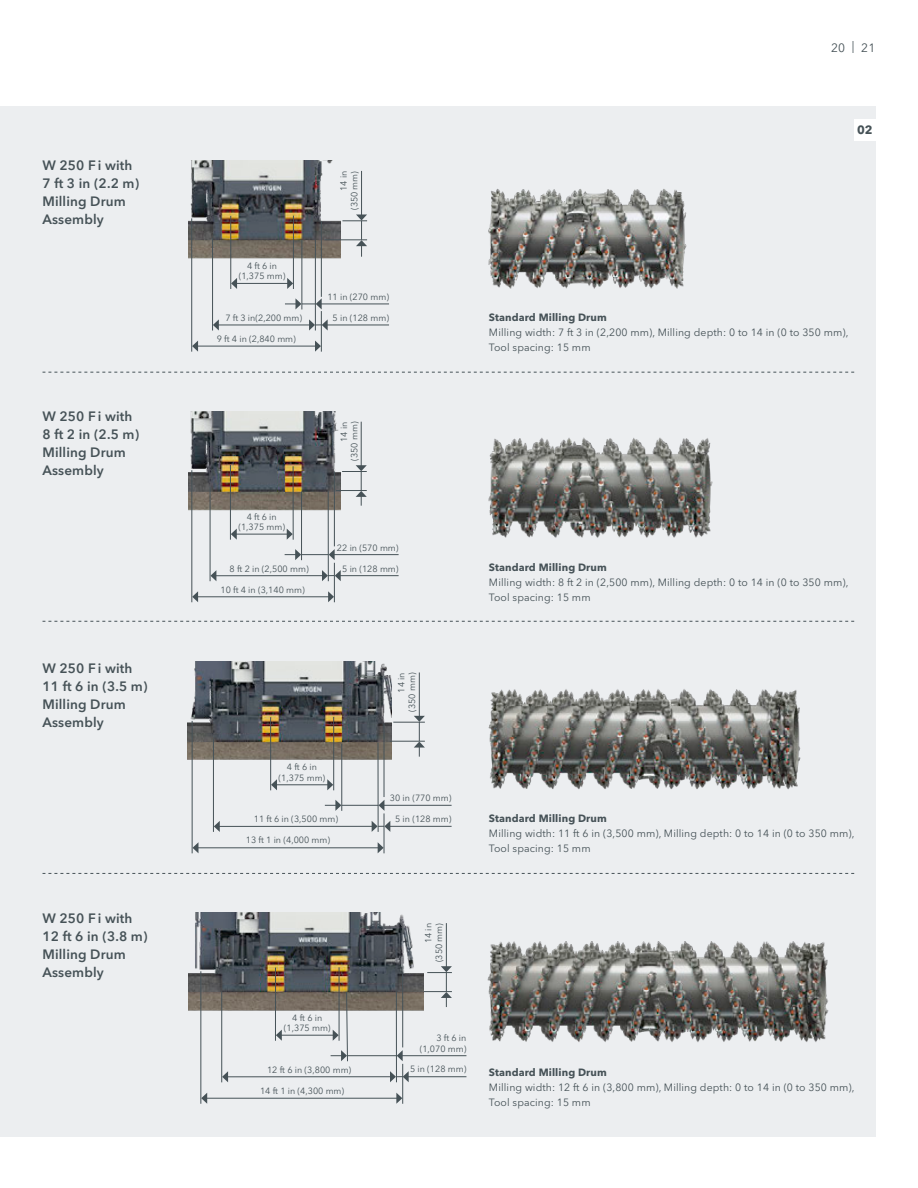
<style>
.page{position:relative;width:918px;height:1188px;background:#fff}
.page>*{position:absolute;margin:0;border:0;box-sizing:border-box;transform-origin:0 0}
.t1{font:600 13.5px/18px "Avenir Next LT Pro";letter-spacing:.01em;color:#465257}
.t2{font:12px "Avenir Next LT Pro";color:#465257}
.t3{font:700 12px "Avenir Next LT Pro";color:#465257}
.t4{font:10.5px/15px "Avenir Next LT Pro";letter-spacing:.01em;color:#465257}
.t5{font:700 10.5px "Avenir Next LT Pro";letter-spacing:.01em;color:#465257}
.t6{font:9px/10.5px "Avenir Next LT Pro";color:#465257;text-align:right}
</style>
<div class="page">
<div style="left:0;top:106px;width:875px;height:1031px;background:#eceef0"></div>
<svg style="left:43px;top:621px;width:811px;height:1px"></svg>
<svg style="left:43px;top:873px;width:811px;height:1px"></svg>
<div style="left:854px;top:119px;width:21px;height:21px;background:#fff"></div>
<svg style="left:43px;top:372px;width:811px;height:1px"></svg>
<hr style="left:197px;top:346px;width:119px;height:1px;background:#465257">
<svg style="left:192px;top:341px;width:6px;height:11px"></svg>
<svg style="left:315px;top:341px;width:6px;height:11px"></svg>
<hr style="left:197px;top:596px;width:132px;height:1px;background:#465257">
<svg style="left:192px;top:591px;width:6px;height:11px"></svg>
<svg style="left:328px;top:591px;width:6px;height:11px"></svg>
<img style="left:188px;top:411px;width:152px;height:102px">
<hr style="left:236px;top:534px;width:52px;height:1px;background:#465257">
<svg style="left:231px;top:529px;width:6px;height:11px"></svg>
<svg style="left:287px;top:529px;width:6px;height:11px"></svg>
<hr style="left:230px;top:465px;width:1px;height:75px;background:#465257">
<hr style="left:293px;top:466px;width:1px;height:74px;background:#465257">
<hr style="left:334px;top:554px;width:65px;height:1px;background:#465257">
<svg style="left:285px;top:549px;width:50px;height:11px"></svg>
<hr style="left:301px;top:492px;width:1px;height:68px;background:#465257">
<hr style="left:216px;top:575px;width:107px;height:1px;background:#465257">
<svg style="left:211px;top:570px;width:5px;height:11px"></svg>
<hr style="left:340px;top:575px;width:59px;height:1px;background:#465257">
<svg style="left:322px;top:570px;width:19px;height:11px"></svg>
<hr style="left:210px;top:487px;width:1px;height:94px;background:#465257">
<hr style="left:328px;top:491px;width:1px;height:90px;background:#465257">
<hr style="left:191px;top:470px;width:1px;height:132px;background:#465257">
<hr style="left:334px;top:472px;width:1px;height:74px;background:#465257">
<hr style="left:336px;top:490px;width:31px;height:1px;background:#465257">
<hr style="left:361px;top:422px;width:1px;height:44px;background:#465257">
<svg style="left:342px;top:465px;width:25px;height:41px"></svg>
<hr style="left:334px;top:563px;width:1px;height:39px;background:#465257">
<img style="left:488px;top:437px;width:225px;height:101px">
<hr style="left:198px;top:847px;width:180px;height:1px;background:#465257">
<svg style="left:193px;top:843px;width:5px;height:10px"></svg>
<svg style="left:378px;top:842px;width:6px;height:11px"></svg>
<img style="left:188px;top:662px;width:203px;height:102px">
<hr style="left:276px;top:784px;width:52px;height:1px;background:#465257">
<svg style="left:271px;top:779px;width:6px;height:11px"></svg>
<svg style="left:327px;top:779px;width:6px;height:11px"></svg>
<hr style="left:270px;top:717px;width:1px;height:73px;background:#465257">
<hr style="left:333px;top:717px;width:1px;height:73px;background:#465257">
<hr style="left:384px;top:805px;width:68px;height:1px;background:#465257">
<svg style="left:379px;top:800px;width:5px;height:11px"></svg>
<svg style="left:325px;top:800px;width:16px;height:11px"></svg>
<hr style="left:342px;top:805px;width:37px;height:1px;background:#465257">
<hr style="left:341px;top:744px;width:1px;height:67px;background:#465257">
<hr style="left:219px;top:826px;width:153px;height:1px;background:#465257">
<svg style="left:214px;top:821px;width:6px;height:11px"></svg>
<hr style="left:390px;top:826px;width:62px;height:1px;background:#465257">
<svg style="left:372px;top:821px;width:18px;height:11px"></svg>
<hr style="left:213px;top:739px;width:1px;height:93px;background:#465257">
<hr style="left:378px;top:743px;width:1px;height:89px;background:#465257">
<hr style="left:192px;top:721px;width:1px;height:132px;background:#465257">
<hr style="left:384px;top:723px;width:1px;height:74px;background:#465257">
<hr style="left:390px;top:741px;width:35px;height:1px;background:#465257">
<hr style="left:393px;top:722px;width:32px;height:1px;background:#465257">
<hr style="left:419px;top:673px;width:1px;height:44px;background:#465257">
<svg style="left:414px;top:716px;width:11px;height:41px"></svg>
<hr style="left:384px;top:813px;width:1px;height:40px;background:#465257">
<img style="left:488px;top:689px;width:313px;height:101px">
<hr style="left:206px;top:1098px;width:191px;height:1px;background:#465257">
<svg style="left:201px;top:1093px;width:6px;height:11px"></svg>
<svg style="left:396px;top:1093px;width:6px;height:11px"></svg>
<img style="left:188px;top:912px;width:236px;height:102px">
<hr style="left:281px;top:1035px;width:53px;height:1px;background:#465257">
<svg style="left:276px;top:1030px;width:6px;height:11px"></svg>
<hr style="left:275px;top:968px;width:1px;height:73px;background:#465257">
<hr style="left:339px;top:967px;width:1px;height:74px;background:#465257">
<hr style="left:402px;top:1055px;width:64px;height:1px;background:#465257">
<svg style="left:397px;top:1050px;width:6px;height:11px"></svg>
<hr style="left:348px;top:1055px;width:49px;height:1px;background:#465257">
<svg style="left:331px;top:991px;width:17px;height:71px"></svg>
<hr style="left:227px;top:1076px;width:164px;height:1px;background:#465257">
<svg style="left:222px;top:1071px;width:6px;height:11px"></svg>
<hr style="left:408px;top:1076px;width:58px;height:1px;background:#465257">
<svg style="left:390px;top:1071px;width:19px;height:11px"></svg>
<hr style="left:221px;top:992px;width:1px;height:90px;background:#465257">
<hr style="left:396px;top:992px;width:1px;height:90px;background:#465257">
<hr style="left:200px;top:971px;width:1px;height:133px;background:#465257">
<hr style="left:402px;top:974px;width:1px;height:73px;background:#465257">
<hr style="left:446px;top:923px;width:1px;height:44px;background:#465257">
<svg style="left:424px;top:966px;width:28px;height:41px"></svg>
<hr style="left:402px;top:1064px;width:1px;height:40px;background:#465257">
<img style="left:487px;top:941px;width:342px;height:101px">
<img style="left:488px;top:189px;width:199px;height:100px">
<img style="left:188px;top:160px;width:152px;height:102px">
<hr style="left:236px;top:283px;width:52px;height:1px;background:#465257">
<svg style="left:231px;top:278px;width:6px;height:11px"></svg>
<svg style="left:287px;top:278px;width:6px;height:11px"></svg>
<hr style="left:230px;top:216px;width:1px;height:73px;background:#465257">
<hr style="left:293px;top:216px;width:1px;height:73px;background:#465257">
<hr style="left:321px;top:304px;width:68px;height:1px;background:#465257">
<svg style="left:285px;top:298px;width:37px;height:11px"></svg>
<hr style="left:301px;top:240px;width:1px;height:69px;background:#465257">
<hr style="left:218px;top:325px;width:92px;height:1px;background:#465257">
<svg style="left:213px;top:319px;width:6px;height:12px"></svg>
<hr style="left:327px;top:325px;width:62px;height:1px;background:#465257">
<svg style="left:309px;top:319px;width:19px;height:12px"></svg>
<hr style="left:212px;top:238px;width:1px;height:93px;background:#465257">
<hr style="left:315px;top:240px;width:1px;height:91px;background:#465257">
<hr style="left:191px;top:218px;width:1px;height:134px;background:#465257">
<hr style="left:321px;top:221px;width:1px;height:76px;background:#465257">
<hr style="left:324px;top:239px;width:43px;height:1px;background:#465257">
<hr style="left:361px;top:171px;width:1px;height:44px;background:#465257">
<svg style="left:342px;top:214px;width:25px;height:43px"></svg>
<hr style="left:321px;top:311px;width:1px;height:41px;background:#465257">
<h1 class="t1" style="left:43px;top:156px;width:98px">W 250 F i with<br>7 ft 3 in (2.2 m)<br>Milling Drum<br>Assembly</h1>
<h1 class="t1" style="left:43px;top:408px;width:98px">W 250 F i with<br>8 ft 2 in (2.5 m)<br>Milling Drum<br>Assembly</h1>
<h1 class="t1" style="left:43px;top:659px;width:107px">W 250 F i with<br>11 ft 6 in (3.5 m)<br>Milling Drum<br>Assembly</h1>
<h1 class="t1" style="left:43px;top:909px;width:107px">W 250 F i with<br>12 ft 6 in (3.8 m)<br>Milling Drum<br>Assembly</h1>
<h2 class="t2" style="left:831px;top:40px;width:46px">20 | 21</h2>
<p class="t6" style="left:239px;top:260px;width:48px;text-align:center">4 ft 6 in (1,375 mm)</p>
<p class="t6" style="left:225px;top:313px;width:78px">7 ft 3 in(2,200 mm)</p>
<p class="t6" style="left:217px;top:334px;width:81px">9 ft 4 in (2,840 mm)</p>
<p class="t6" style="left:339px;top:210px;width:41px;rotate:-90deg">14 in (350 mm)</p>
<p class="t6" style="left:327px;top:292px;width:63px">11 in (270 mm)</p>
<p class="t6" style="left:333px;top:313px;width:58px">5 in (128 mm)</p>
<p class="t6" style="left:238px;top:511px;width:48px;text-align:center">4 ft 6 in (1,375 mm)</p>
<p class="t6" style="left:230px;top:563px;width:81px">8 ft 2 in (2,500 mm)</p>
<p class="t6" style="left:220px;top:584px;width:86px">10 ft 4 in (3,140 mm)</p>
<p class="t6" style="left:339px;top:461px;width:41px;rotate:-90deg">14 in (350 mm)</p>
<p class="t6" style="left:337px;top:542px;width:63px">22 in (570 mm)</p>
<p class="t6" style="left:342px;top:563px;width:58px">5 in (128 mm)</p>
<p class="t6" style="left:396px;top:712px;width:41px;rotate:-90deg">14 in (350 mm)</p>
<p class="t6" style="left:279px;top:762px;width:48px;text-align:center">4 ft 6 in (1,375 mm)</p>
<p class="t6" style="left:254px;top:814px;width:86px">11 ft 6 in (3,500 mm)</p>
<p class="t6" style="left:246px;top:835px;width:86px">13 ft 1 in (4,000 mm)</p>
<p class="t6" style="left:390px;top:793px;width:63px">30 in (770 mm)</p>
<p class="t6" style="left:395px;top:813px;width:58px">5 in (128 mm)</p>
<h2 class="t3" style="left:857px;top:123px;width:17px">02</h2>
<p class="t5" style="left:489px;top:310px;width:119px">Standard Milling Drum</p>
<p class="t4" style="left:489px;top:324px;width:361px">Milling width: 7 ft 3 in (2,200 mm), Milling depth: 0 to 14 in (0 to 350 mm),<br>Tool spacing: 15 mm</p>
<p class="t5" style="left:489px;top:561px;width:119px">Standard Milling Drum</p>
<p class="t4" style="left:489px;top:575px;width:361px">Milling width: 8 ft 2 in (2,500 mm), Milling depth: 0 to 14 in (0 to 350 mm),<br>Tool spacing: 15 mm</p>
<p class="t5" style="left:489px;top:812px;width:119px">Standard Milling Drum</p>
<p class="t4" style="left:489px;top:826px;width:367px">Milling width: 11 ft 6 in (3,500 mm), Milling depth: 0 to 14 in (0 to 350 mm),<br>Tool spacing: 15 mm</p>
<p class="t6" style="left:284px;top:1012px;width:48px;text-align:center">4 ft 6 in (1,375 mm)</p>
<p class="t6" style="left:267px;top:1064px;width:86px">12 ft 6 in (3,800 mm)</p>
<p class="t6" style="left:260px;top:1085px;width:86px">14 ft 1 in (4,300 mm)</p>
<p class="t6" style="left:423px;top:962px;width:41px;rotate:-90deg">14 in (350 mm)</p>
<p class="t6" style="left:420px;top:1033px;width:48px">3 ft 6 in (1,070 mm)</p>
<p class="t6" style="left:410px;top:1064px;width:58px">5 in (128 mm)</p>
<p class="t5" style="left:489px;top:1066px;width:119px">Standard Milling Drum</p>
<p class="t4" style="left:489px;top:1079px;width:367px">Milling width: 12 ft 6 in (3,800 mm), Milling depth: 0 to 14 in (0 to 350 mm),<br>Tool spacing: 15 mm</p>
</div>
